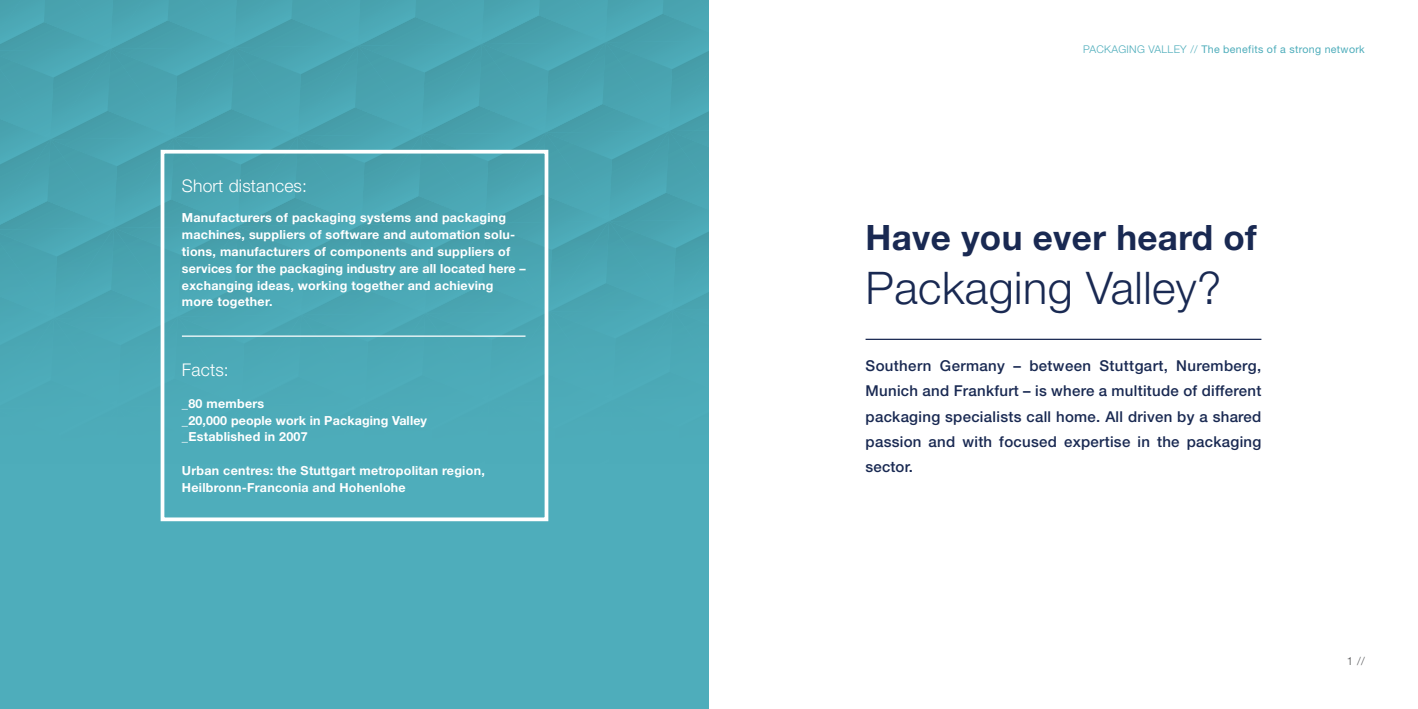
<style>
.page{position:relative;width:1418px;height:709px;background:#fff}
.page>*{position:absolute;margin:0;border:0;box-sizing:border-box;transform-origin:0 0}
.t1{font:300 45px "Helvetica Neue LT Pro";letter-spacing:.01em;color:#192952}
.t2{font:700 35px "Helvetica Neue LT Pro";letter-spacing:.01em;color:#192952}
.t3{font:300 17.5px "Helvetica Neue LT Pro";letter-spacing:.01em;color:#fff}
.t4{font:500 15px/25px "Helvetica Neue LT Pro";letter-spacing:.02em;color:#192952;text-align:justify}
.t5{font:700 12.5px/16.9px "Helvetica Neue LT Pro";letter-spacing:.02em;color:#fff}
.t6{font:300 11.25px "Helvetica Neue LT Pro";color:#57585a}
.t7{font:10.62px "Helvetica Neue LT Pro";letter-spacing:.03em;color:#4eadbb}
.s1{font-weight:300}
.s2{color:#4b4c4d}
</style>
<div class="page">
<hr style="left:865px;top:339px;width:396px;height:1px;background:#192952">
<svg style="left:0;top:0;width:709px;height:129px;background:#49a4b0"></svg>
<div style="left:0;top:129px;width:709px;height:580px;background:#4eadbb"></div>
<div style="left:161px;top:150px;width:387px;height:371px;border:4px solid #fff"></div>
<hr style="left:182px;top:335px;width:343px;height:2px;background:#fff">
<h3 class="t3" style="left:182px;top:175px;width:127px">Short distances:</h3>
<p class="t5" style="left:182px;top:209px;width:345px">Manufacturers of packaging systems and packaging machines, suppliers of software and automation solu&shy;tions, manufacturers of components and suppliers of services for the packaging industry are all located here – exchanging ideas, working together and achieving more together.</p>
<h3 class="t3" style="left:182px;top:359px;width:48px">Facts:</h3>
<p class="t5" style="left:182px;top:394px;width:247px">_80 members<br>_20,000 people work in Packaging Valley _Established in 2007</p>
<p class="t5" style="left:182px;top:462px;width:304px">Urban centres: the Stuttgart metropolitan region,<br>Heilbronn-Franconia and Hohenlohe</p>
<p class="t7" style="left:1083px;top:43px;width:283px"><span class="s1">PACKAGING VALLEY //</span> The benefits of a strong network</p>
<h2 class="t2" style="left:865px;top:215px;width:393px">Have you ever heard of</h2>
<h1 class="t1" style="left:865px;top:260px;width:357px">Packaging Valley?</h1>
<p class="t4" style="left:865px;top:353px;width:397px">Southern Germany – between Stuttgart, Nuremberg, Munich and Frankfurt – is where a multitude of different packaging specialists call home. All driven by a shared passion and with focused expertise in the packaging sector.</p>
<p class="t6" style="left:1346px;top:654px;width:20px"><span class="s2">1</span> //</p>
</div>
